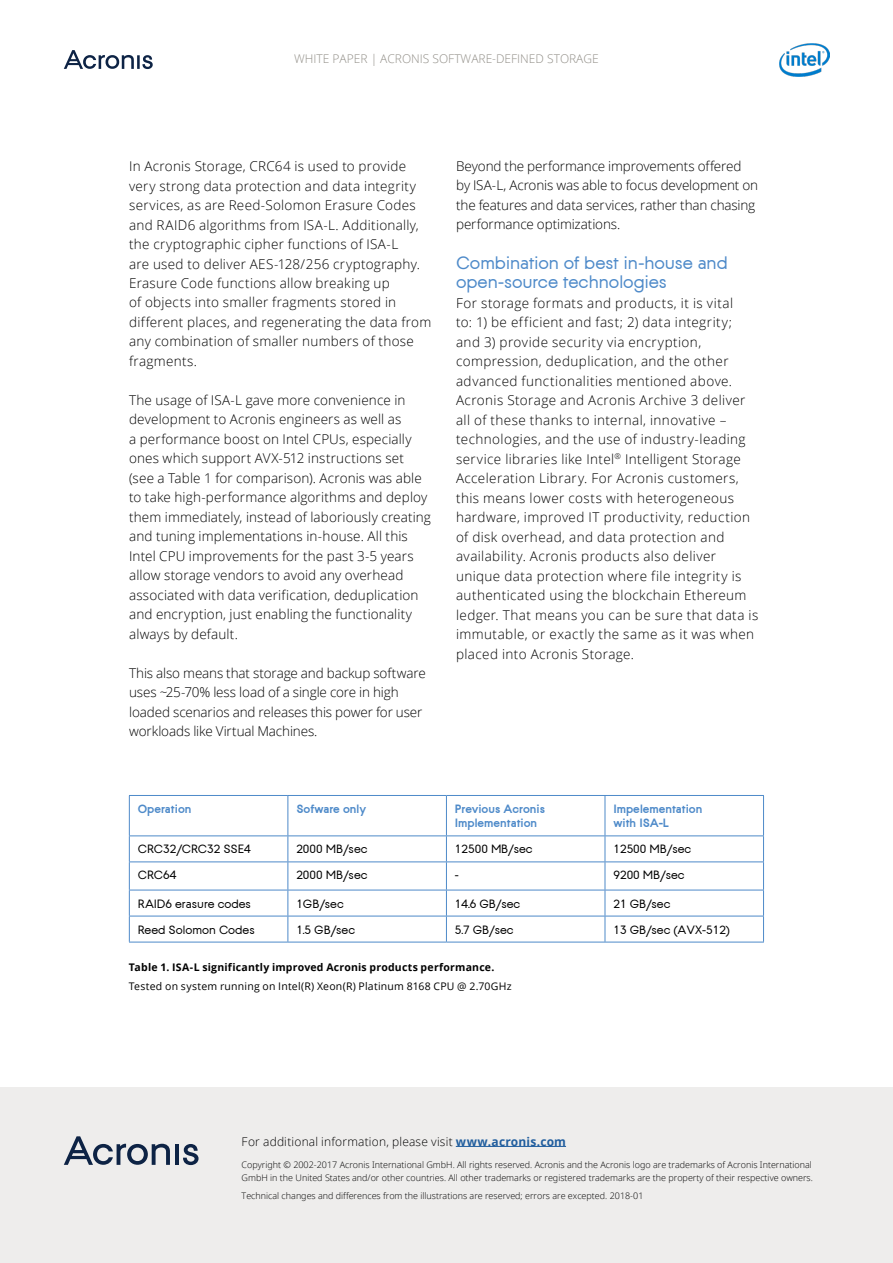
<style>
.page{position:relative;width:893px;height:1263px;background:#fff}
.page>*{position:absolute;margin:0;border:0;box-sizing:border-box;transform-origin:0 0}
.t1{font:18px/19.5px "Acronis";letter-spacing:-.01em;color:#4e8ac9}
.t2{font:300 13.5px/19.5px "Open Sans";letter-spacing:.02em;color:#000}
.t3{font:300 13.5px/19.5px "Open Sans";letter-spacing:-.01em;color:#000}
.t4{font:12px "Acronis";color:#000}
.t5{font:700 12px/14.4px "Acronis";color:#4e8ac9}
.t6{font:300 12px "Open Sans";letter-spacing:.015em;color:#000}
.t7{font:300 12px "Open Sans";color:#918e87}
.t8{font:10.5px "Open Sans";letter-spacing:.02em;color:#000}
.t9{font:700 10.5px "Open Sans";letter-spacing:.02em;color:#000}
.t10{font:300 9px/13.5px "Open Sans";color:#000}
.s1{font-weight:700;color:#215e9e}
</style>
<div class="page">
<div style="left:0;top:1088px;width:893px;height:175px;background:#eeedec"></div>
<hr style="left:456px;top:1146px;width:110px;height:1px;background:#215e9e">
<hr style="left:175px;top:1144px;width:4px;height:21px;background:#0d2345">
<svg style="left:183px;top:1144px;width:16px;height:21px"></svg>
<svg style="left:64px;top:1136px;width:106px;height:29px"></svg>
<img style="left:779px;top:43px;width:50px;height:33px">
<svg style="left:64px;top:50px;width:89px;height:19px"></svg>
<hr style="left:129px;top:795px;width:159px;height:1px;background:#4e8ac9">
<hr style="left:129px;top:796px;width:1px;height:39px;background:#4e8ac9">
<hr style="left:288px;top:795px;width:158px;height:1px;background:#4e8ac9">
<hr style="left:287px;top:796px;width:1px;height:39px;background:#4e8ac9">
<hr style="left:446px;top:795px;width:159px;height:1px;background:#4e8ac9">
<hr style="left:446px;top:796px;width:1px;height:39px;background:#4e8ac9">
<hr style="left:605px;top:795px;width:159px;height:1px;background:#4e8ac9">
<hr style="left:605px;top:796px;width:1px;height:39px;background:#4e8ac9">
<hr style="left:763px;top:796px;width:1px;height:39px;background:#4e8ac9">
<hr style="left:129px;top:835px;width:159px;height:1px;background:#4e8ac9">
<hr style="left:288px;top:835px;width:158px;height:1px;background:#4e8ac9">
<hr style="left:446px;top:835px;width:159px;height:1px;background:#4e8ac9">
<hr style="left:605px;top:835px;width:159px;height:1px;background:#4e8ac9">
<hr style="left:129px;top:861px;width:159px;height:1px;background:#4e8ac9">
<hr style="left:288px;top:861px;width:158px;height:1px;background:#4e8ac9">
<hr style="left:446px;top:861px;width:159px;height:1px;background:#4e8ac9">
<hr style="left:605px;top:861px;width:159px;height:1px;background:#4e8ac9">
<hr style="left:129px;top:890px;width:159px;height:1px;background:#4e8ac9">
<hr style="left:288px;top:890px;width:158px;height:1px;background:#4e8ac9">
<hr style="left:446px;top:890px;width:159px;height:1px;background:#4e8ac9">
<hr style="left:605px;top:890px;width:159px;height:1px;background:#4e8ac9">
<hr style="left:129px;top:916px;width:159px;height:1px;background:#4e8ac9">
<svg style="left:129px;top:836px;width:1px;height:106px"></svg>
<hr style="left:288px;top:916px;width:158px;height:1px;background:#4e8ac9">
<svg style="left:287px;top:836px;width:1px;height:106px"></svg>
<hr style="left:446px;top:916px;width:159px;height:1px;background:#4e8ac9">
<svg style="left:446px;top:836px;width:1px;height:106px"></svg>
<hr style="left:605px;top:916px;width:159px;height:1px;background:#4e8ac9">
<svg style="left:605px;top:836px;width:1px;height:106px"></svg>
<svg style="left:763px;top:836px;width:1px;height:106px"></svg>
<hr style="left:129px;top:942px;width:159px;height:1px;background:#4e8ac9">
<hr style="left:288px;top:942px;width:158px;height:1px;background:#4e8ac9">
<hr style="left:446px;top:942px;width:159px;height:1px;background:#4e8ac9">
<hr style="left:605px;top:942px;width:159px;height:1px;background:#4e8ac9">
<p class="t7" style="left:294px;top:51px;width:306px">WHITE PAPER | ACRONIS SOFTWARE-DEFINED STORAGE</p>
<p class="t2" style="left:129px;top:156px;width:304px">In Acronis Storage, CRC64 is used to provide very strong data protection and data integrity services, as are Reed-Solomon Erasure Codes and RAID6 algorithms from ISA-L. Additionally, the cryptographic cipher functions of ISA-L<br>are used to deliver AES-128/256 cryptography.<br>Erasure Code functions allow breaking up<br>of objects into smaller fragments stored in different places, and regenerating the data from any combination of smaller numbers of those fragments.</p>
<p class="t2" style="left:129px;top:390px;width:303px">The usage of ISA-L gave more convenience in development to Acronis engineers as well as<br>a performance boost on Intel CPUs, especially ones which support AVX-512 instructions set (see a Table 1 for comparison). Acronis was able to take high-performance algorithms and deploy them immediately, instead of laboriously creating and tuning implementations in-house. All this Intel CPU improvements for the past 3-5 years allow storage vendors to avoid any overhead associated with data verification, deduplication and encryption, just enabling the functionality always by default.</p>
<p class="t3" style="left:129px;top:663px;width:298px">This also means that storage and backup software uses ~25-70% less load of a single core in high loaded scenarios and releases this power for user workloads like Virtual Machines.</p>
<p class="t3" style="left:456px;top:156px;width:304px">Beyond the performance improvements offered by ISA-L, Acronis was able to focus development on the features and data services, rather than chasing performance optimizations.</p>
<h1 class="t1" style="left:456px;top:253px;width:273px">Combination of best in-house and open-source technologies</h1>
<p class="t2" style="left:456px;top:292px;width:304px">For storage formats and products, it is vital<br>to: 1) be efficient and fast; 2) data integrity; and 3) provide security via encryption, compression, deduplication, and the other advanced functionalities mentioned above.<br>Acronis Storage and Acronis Archive 3 deliver all of these thanks to internal, innovative – technologies, and the use of industry-leading service libraries like Intel<sup>®</sup> Intelligent Storage Acceleration Library. For Acronis customers, this means lower costs with heterogeneous hardware, improved IT productivity, reduction of disk overhead, and data protection and availability. Acronis products also deliver unique data protection where file integrity is authenticated using the blockchain Ethereum ledger. That means you can be sure that data is immutable, or exactly the same as it was when placed into Acronis Storage.</p>
<p class="t5" style="left:138px;top:801px;width:55px">Operation</p>
<p class="t5" style="left:296px;top:801px;width:71px">Sofware only</p>
<p class="t5" style="left:455px;top:801px;width:92px">Previous Acronis<br>Implementation</p>
<p class="t5" style="left:613px;top:801px;width:90px">Impelementation with ISA-L</p>
<p class="t4" style="left:138px;top:842px;width:114px">CRC32/CRC32 SSE4</p>
<p class="t4" style="left:296px;top:842px;width:73px">2000 MB/sec</p>
<p class="t4" style="left:455px;top:842px;width:79px">12500 MB/sec</p>
<p class="t4" style="left:613px;top:842px;width:79px">12500 MB/sec</p>
<p class="t4" style="left:138px;top:868px;width:40px">CRC64</p>
<p class="t4" style="left:296px;top:868px;width:73px">2000 MB/sec</p>
<p class="t4" style="left:455px;top:868px;width:5px">-</p>
<p class="t4" style="left:613px;top:868px;width:73px">9200 MB/sec</p>
<p class="t4" style="left:138px;top:896px;width:115px">RAID6 erasure codes</p>
<p class="t4" style="left:296px;top:896px;width:49px">1GB/sec</p>
<p class="t4" style="left:455px;top:896px;width:67px">14.6 GB/sec</p>
<p class="t4" style="left:613px;top:896px;width:59px">21 GB/sec</p>
<p class="t4" style="left:138px;top:922px;width:118px">Reed Solomon Codes</p>
<p class="t4" style="left:296px;top:922px;width:60px">1.5 GB/sec</p>
<p class="t4" style="left:455px;top:922px;width:60px">5.7 GB/sec</p>
<p class="t4" style="left:613px;top:922px;width:118px">13 GB/sec (AVX-512)</p>
<p class="t9" style="left:129px;top:959px;width:367px">Table 1. ISA-L significantly improved Acronis products performance.</p>
<p class="t8" style="left:129px;top:979px;width:384px">Tested on system running on Intel(R) Xeon(R) Platinum 8168 CPU @ 2.70GHz</p>
<p class="t6" style="left:242px;top:1133px;width:326px">For additional information, please visit <span class="s1">www.acronis.com</span></p>
<p class="t10" style="left:242px;top:1157px;width:573px">Copyright © 2002-2017 Acronis International GmbH. All rights reserved. Acronis and the Acronis logo are trademarks of Acronis International<br>GmbH in the United States and/or other countries. All other trademarks or registered trademarks are the property of their respective owners.</p>
<p class="t10" style="left:242px;top:1188px;width:403px">Technical changes and differences from the illustrations are reserved; errors are excepted. 2018-01</p>
</div>
